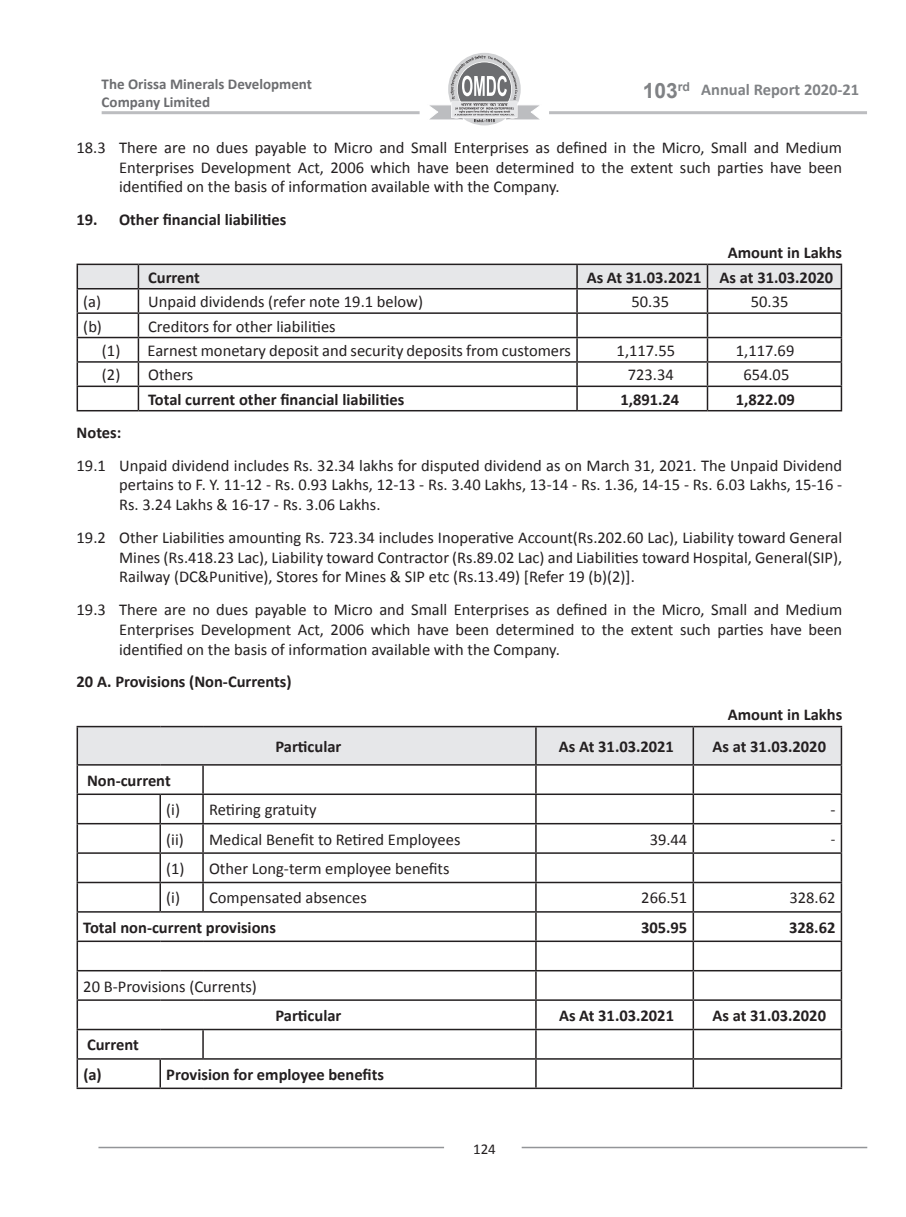
<style>
.page{position:relative;width:906px;height:1217px;background:#fff}
.page>*{position:absolute;margin:0;border:0;box-sizing:border-box;transform-origin:0 0}
.t1{font:16.5px/19.8px "Calibri";color:#231f20;text-align:justify}
.t2{font:700 16.5px/29.4px "Calibri";color:#231f20}
.t3{font:700 16.5px "Calibri";color:#808285}
.t4{font:700 15px/18px "Calibri";color:#6c6d70}
.t5{font:15px "Calibri";color:#231f20}
.s1{font-family:"Arial";font-size:21px}
</style>
<div class="page">
<svg style="left:429px;top:55px;width:111px;height:67px"></svg>
<hr style="left:98px;top:1146px;width:346px;height:1px;background:#939598">
<hr style="left:522px;top:1146px;width:345px;height:1px;background:#939598">
<hr style="left:102px;top:111px;width:317px;height:3px;background:#bcbdc0">
<hr style="left:549px;top:111px;width:318px;height:3px;background:#bcbdc0">
<hr style="left:77px;top:263px;width:61px;height:2px;background:#231f20">
<hr style="left:138px;top:263px;width:439px;height:2px;background:#231f20">
<hr style="left:577px;top:263px;width:130px;height:2px;background:#231f20">
<hr style="left:707px;top:263px;width:135px;height:2px;background:#231f20">
<hr style="left:840px;top:265px;width:2px;height:23px;background:#231f20">
<hr style="left:707px;top:288px;width:135px;height:1px;background:#231f20">
<hr style="left:840px;top:289px;width:2px;height:23px;background:#231f20">
<hr style="left:707px;top:312px;width:135px;height:2px;background:#231f20">
<hr style="left:840px;top:314px;width:2px;height:23px;background:#231f20">
<hr style="left:707px;top:337px;width:135px;height:1px;background:#231f20">
<hr style="left:840px;top:338px;width:2px;height:23px;background:#231f20">
<hr style="left:707px;top:361px;width:135px;height:1px;background:#231f20">
<hr style="left:840px;top:362px;width:2px;height:23px;background:#231f20">
<svg style="left:77px;top:264px;width:764px;height:146px"></svg>
<hr style="left:577px;top:385px;width:130px;height:2px;background:#231f20">
<hr style="left:576px;top:387px;width:2px;height:23px;background:#231f20">
<hr style="left:707px;top:385px;width:135px;height:2px;background:#231f20">
<hr style="left:706px;top:387px;width:2px;height:23px;background:#231f20">
<hr style="left:840px;top:387px;width:2px;height:23px;background:#231f20">
<hr style="left:77px;top:410px;width:61px;height:1px;background:#231f20">
<hr style="left:138px;top:410px;width:439px;height:1px;background:#231f20">
<hr style="left:577px;top:410px;width:130px;height:1px;background:#231f20">
<hr style="left:707px;top:410px;width:135px;height:1px;background:#231f20">
<hr style="left:77px;top:725px;width:83px;height:2px;background:#231f20">
<hr style="left:160px;top:725px;width:43px;height:2px;background:#231f20">
<hr style="left:203px;top:725px;width:333px;height:2px;background:#231f20">
<hr style="left:536px;top:725px;width:157px;height:2px;background:#231f20">
<hr style="left:693px;top:725px;width:149px;height:2px;background:#231f20">
<hr style="left:840px;top:727px;width:2px;height:37px;background:#231f20">
<hr style="left:693px;top:764px;width:149px;height:1px;background:#231f20">
<hr style="left:840px;top:765px;width:2px;height:28px;background:#231f20">
<hr style="left:693px;top:793px;width:149px;height:1px;background:#231f20">
<hr style="left:840px;top:794px;width:2px;height:28px;background:#231f20">
<hr style="left:693px;top:822px;width:149px;height:2px;background:#231f20">
<hr style="left:840px;top:824px;width:2px;height:28px;background:#231f20">
<hr style="left:693px;top:852px;width:149px;height:1px;background:#231f20">
<hr style="left:840px;top:853px;width:2px;height:28px;background:#231f20">
<hr style="left:693px;top:881px;width:149px;height:2px;background:#231f20">
<hr style="left:840px;top:883px;width:2px;height:27px;background:#231f20">
<hr style="left:693px;top:910px;width:149px;height:2px;background:#231f20">
<hr style="left:840px;top:912px;width:2px;height:28px;background:#231f20">
<hr style="left:693px;top:940px;width:149px;height:1px;background:#231f20">
<hr style="left:840px;top:941px;width:2px;height:28px;background:#231f20">
<hr style="left:693px;top:969px;width:149px;height:2px;background:#231f20">
<hr style="left:840px;top:971px;width:2px;height:28px;background:#231f20">
<hr style="left:693px;top:999px;width:149px;height:1px;background:#231f20">
<hr style="left:840px;top:1000px;width:2px;height:28px;background:#231f20">
<hr style="left:693px;top:1028px;width:149px;height:1px;background:#231f20">
<hr style="left:840px;top:1029px;width:2px;height:28px;background:#231f20">
<svg style="left:77px;top:726px;width:764px;height:361px"></svg>
<hr style="left:693px;top:1057px;width:149px;height:2px;background:#231f20">
<hr style="left:692px;top:1059px;width:2px;height:28px;background:#231f20">
<hr style="left:840px;top:1059px;width:2px;height:28px;background:#231f20">
<hr style="left:77px;top:1087px;width:83px;height:1px;background:#231f20">
<hr style="left:160px;top:1087px;width:43px;height:1px;background:#231f20">
<hr style="left:203px;top:1087px;width:333px;height:1px;background:#231f20">
<hr style="left:536px;top:1087px;width:157px;height:1px;background:#231f20">
<hr style="left:693px;top:1087px;width:149px;height:1px;background:#231f20">
<p class="t4" style="left:102px;top:75px;width:212px">The Orissa Minerals Development<br>Company Limited</p>
<p class="t3" style="left:642px;top:79px;width:218px"><span class="s1">103</span><sup>rd</sup> Annual Report 2020-21</p>
<p class="t1" style="left:119px;top:137px;width:724px;text-indent:-43px">18.3 There are no dues payable to Micro and Small Enterprises as defined in the Micro, Small and Medium Enterprises Development Act, 2006 which have been determined to the extent such parties have been identified on the basis of information available with the Company.</p>
<p class="t2" style="left:77px;top:205px;width:211px">19. Other financial liabilities</p>
<p class="t2" style="left:727px;top:237px;width:116px">Amount in Lakhs</p>
<p class="t2" style="left:148px;top:262px;width:53px">Current</p>
<p class="t2" style="left:586px;top:262px;width:248px">As At 31.03.2021 As at 31.03.2020</p>
<p class="t1" style="left:83px;top:292px;width:19px">(a)</p>
<p class="t1" style="left:148px;top:292px;width:276px">Unpaid dividends (refer note 19.1 below)</p>
<p class="t1" style="left:631px;top:292px;width:39px">50.35</p>
<p class="t1" style="left:751px;top:292px;width:39px">50.35</p>
<p class="t1" style="left:83px;top:316px;width:20px">(b)</p>
<p class="t1" style="left:148px;top:316px;width:189px">Creditors for other liabilities</p>
<p class="t1" style="left:102px;top:340px;width:20px">(1)</p>
<p class="t1" style="left:147px;top:340px;width:425px">Earnest monetary deposit and security deposits from customers</p>
<p class="t1" style="left:616px;top:340px;width:60px">1,117.55</p>
<p class="t1" style="left:736px;top:340px;width:60px">1,117.69</p>
<p class="t1" style="left:102px;top:365px;width:20px">(2)</p>
<p class="t1" style="left:148px;top:365px;width:47px">Others</p>
<p class="t1" style="left:628px;top:365px;width:47px">723.34</p>
<p class="t1" style="left:743px;top:365px;width:47px">654.05</p>
<p class="t2" style="left:148px;top:384px;width:257px">Total current other financial liabilities</p>
<p class="t2" style="left:620px;top:384px;width:60px">1,891.24</p>
<p class="t2" style="left:736px;top:384px;width:60px">1,822.09</p>
<p class="t2" style="left:77px;top:418px;width:46px">Notes:</p>
<p class="t1" style="left:119px;top:455px;width:724px;text-indent:-43px">19.1 Unpaid dividend includes Rs. 32.34 lakhs for disputed dividend as on March 31, 2021. The Unpaid Dividend pertains to F. Y. 11-12 - Rs. 0.93 Lakhs, 12-13 - Rs. 3.40 Lakhs, 13-14 - Rs. 1.36, 14-15 - Rs. 6.03 Lakhs, 15-16 - Rs. 3.24 Lakhs &amp; 16-17 - Rs. 3.06 Lakhs.</p>
<p class="t1" style="left:119px;top:527px;width:724px;text-indent:-43px">19.2 Other Liabilities amounting Rs. 723.34 includes Inoperative Account(Rs.202.60 Lac), Liability toward General Mines (Rs.418.23 Lac), Liability toward Contractor (Rs.89.02 Lac) and Liabilities toward Hospital, General(SIP), Railway (DC&amp;Punitive), Stores for Mines &amp; SIP etc (Rs.13.49) [Refer 19 (b)(2)].</p>
<p class="t1" style="left:119px;top:599px;width:724px;text-indent:-43px">19.3 There are no dues payable to Micro and Small Enterprises as defined in the Micro, Small and Medium Enterprises Development Act, 2006 which have been determined to the extent such parties have been identified on the basis of information available with the Company.</p>
<p class="t2" style="left:77px;top:667px;width:216px">20 A. Provisions (Non-Currents)</p>
<p class="t2" style="left:728px;top:699px;width:116px">Amount in Lakhs</p>
<p class="t2" style="left:275px;top:731px;width:67px">Particular</p>
<p class="t2" style="left:559px;top:731px;width:116px">As At 31.03.2021</p>
<p class="t2" style="left:712px;top:731px;width:115px">As at 31.03.2020</p>
<p class="t2" style="left:87px;top:765px;width:85px">Non-current</p>
<p class="t1" style="left:166px;top:799px;width:152px">(i) Retiring gratuity</p>
<p class="t1" style="left:830px;top:799px;width:7px">-</p>
<p class="t1" style="left:166px;top:829px;width:296px">(ii) Medical Benefit to Retired Employees</p>
<p class="t1" style="left:649px;top:829px;width:39px">39.44</p>
<p class="t5" style="left:831px;top:829px;width:6px">-</p>
<p class="t1" style="left:166px;top:853px;width:285px;line-height:29.4px">(1) Other Long-term employee benefits (i) Compensated absences</p>
<p class="t1" style="left:641px;top:887px;width:47px">266.51</p>
<p class="t1" style="left:789px;top:887px;width:47px">328.62</p>
<p class="t2" style="left:83px;top:912px;width:194px">Total non-current provisions</p>
<p class="t2" style="left:641px;top:912px;width:48px">305.95</p>
<p class="t2" style="left:789px;top:912px;width:48px">328.62</p>
<p class="t1" style="left:83px;top:976px;width:175px">20 B-Provisions (Currents)</p>
<p class="t2" style="left:275px;top:1000px;width:67px">Particular</p>
<p class="t2" style="left:559px;top:1000px;width:116px">As At 31.03.2021</p>
<p class="t2" style="left:712px;top:1000px;width:115px">As at 31.03.2020</p>
<p class="t2" style="left:83px;top:1029px;width:57px">Current (a)</p>
<p class="t2" style="left:166px;top:1059px;width:219px">Provision for employee benefits</p>
<p class="t5" style="left:473px;top:1138px;width:24px">124</p>
</div>
